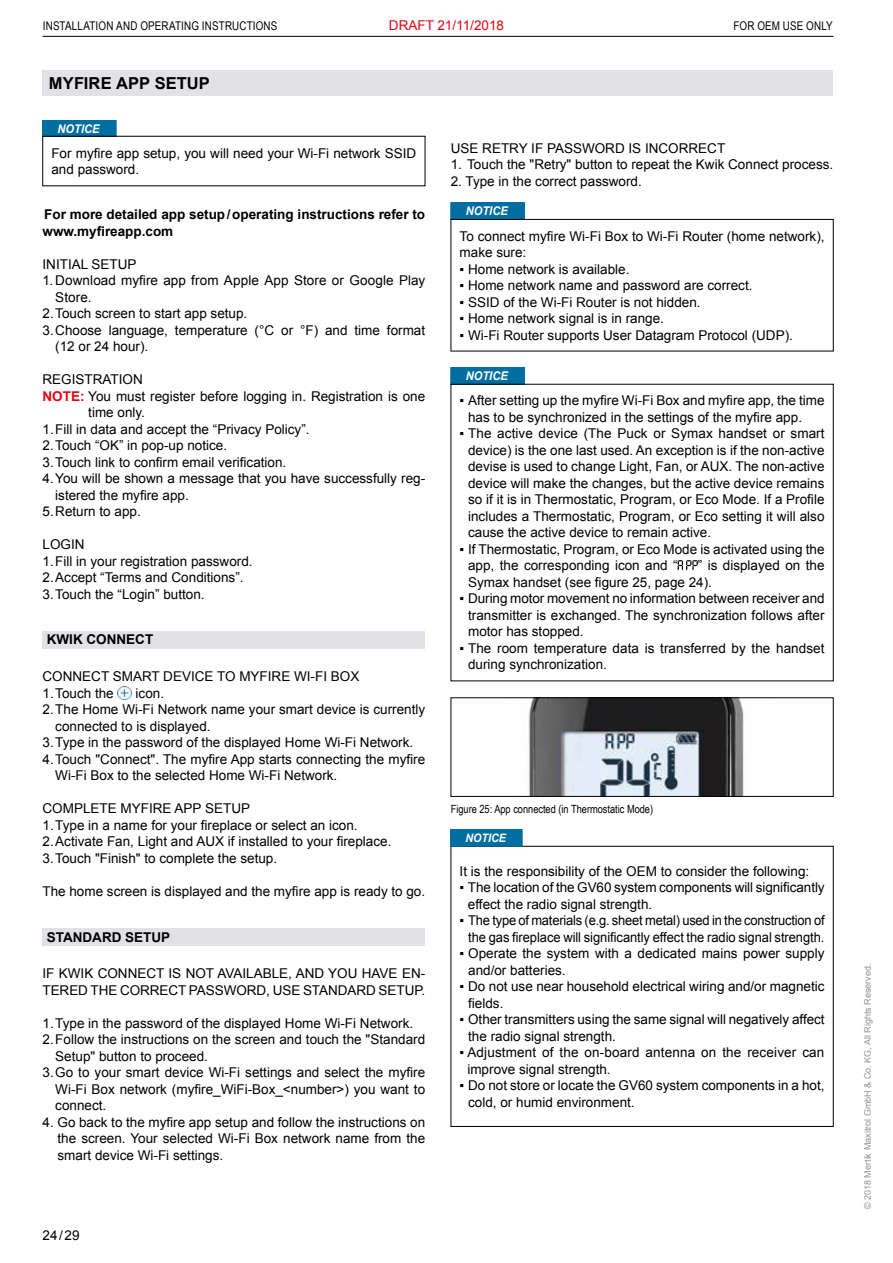
<style>
.page{position:relative;width:893px;height:1263px;background:#fff}
.page>*{position:absolute;margin:0;border:0;box-sizing:border-box;transform-origin:0 0}
.t1{font:700 16.5px "Arial";letter-spacing:.005em;color:#000}
.t2{font:13.5px/16.5px "Arial";color:#000}
.t3{font:700 13.5px/16.5px "Arial";color:#000}
.t4{font:13.5px "Arial";color:#e30613}
.t5{font:12px "Arial Narrow";letter-spacing:.015em;color:#000}
.t6{font:italic 700 12px "Arial";color:#fff;scale:.93 1}
.t7{font:italic 700 11.7px "Arial";color:#fff;scale:.93 1}
.t8{font:11.25px "Arial Narrow";color:#000}
.t9{font:9px "Arial";color:#929193}
.s1{font-weight:700;color:#e30613}
</style>
<div class="page">
<hr style="left:43px;top:36px;width:790px;height:1px;background:#000">
<div style="left:43px;top:71px;width:790px;height:25px;background:#e2e1e5"></div>
<svg style="left:43px;top:120px;width:73px;height:16px"></svg>
<div style="left:43px;top:631px;width:382px;height:17px;background:#e2e1e5"></div>
<img style="left:118px;top:686px;width:13px;height:14px">
<div style="left:43px;top:928px;width:382px;height:17px;background:#e2e1e5"></div>
<svg style="left:451px;top:202px;width:73px;height:17px"></svg>
<div style="left:451px;top:219px;width:382px;height:132px;border:1px solid #000"></div>
<div style="left:451px;top:368px;width:73px;height:16px;background:#006ea0"></div>
<div style="left:451px;top:368px;width:73px;height:16px;border:1px solid #006ea0"></div>
<svg style="left:678px;top:560px;width:20px;height:10px"></svg>
<img style="left:528px;top:700px;width:216px;height:94px">
<div style="left:451px;top:698px;width:382px;height:98px;border:1px solid #000"></div>
<div style="left:451px;top:846px;width:382px;height:281px;border:1px solid #000"></div>
<div style="left:451px;top:830px;width:71px;height:16px;background:#006ea0"></div>
<p class="t4" style="left:389px;top:16px;width:117px">DRAFT 21/11/2018</p>
<p class="t5" style="left:43px;top:17px;width:236px">INSTALLATION AND OPERATING INSTRUCTIONS</p>
<p class="t5" style="left:734px;top:17px;width:100px">FOR OEM USE ONLY</p>
<p class="t1" style="left:49px;top:72px;width:162px">MYFIRE APP SETUP</p>
<p class="t6" style="left:58px;top:121px;width:47px">NOTICE</p>
<p class="t2" style="left:51px;top:145px;width:366px">For myfire app setup, you will need your Wi-Fi network SSID and password.</p>
<p class="t3" style="left:43px;top:206px;width:384px">For more detailed app setup/operating instructions refer to www.myfireapp.com</p>
<p class="t2" style="left:43px;top:256px;width:96px">INITIAL SETUP</p>
<p class="t2" style="left:43px;top:272px;width:384px">1. Download myfire app from Apple App Store or Google Play</p>
<p class="t2" style="left:55px;top:289px;width:38px">Store.</p>
<p class="t2" style="left:43px;top:305px;width:206px">2.Touch screen to start app setup.</p>
<p class="t2" style="left:43px;top:322px;width:384px">3.Choose language, temperature (°C or °F) and time format</p>
<p class="t2" style="left:55px;top:338px;width:95px">(12 or 24 hour).</p>
<p class="t2" style="left:43px;top:371px;width:102px">REGISTRATION</p>
<p class="t2" style="left:43px;top:388px;width:384px"><span class="s1">NOTE:</span> You must register before logging in. Registration is one</p>
<p class="t2" style="left:88px;top:404px;width:58px">time only.</p>
<p class="t2" style="left:43px;top:421px;width:269px">1.Fill in data and accept the “Privacy Policy”.</p>
<p class="t2" style="left:43px;top:437px;width:186px">2.Touch “OK” in pop-up notice.</p>
<p class="t2" style="left:43px;top:454px;width:245px">3.Touch link to confirm email verification.</p>
<p class="t2" style="left:43px;top:470px;width:384px">4.You will be shown a message that you have successfully reg-</p>
<p class="t2" style="left:55px;top:487px;width:135px">istered the myfire app.</p>
<p class="t2" style="left:43px;top:503px;width:100px">5.Return to app.</p>
<p class="t2" style="left:43px;top:536px;width:212px">LOGIN<br>1.Fill in your registration password.<br>2.Accept “Terms and Conditions”.<br>3.Touch the “Login” button.</p>
<p class="t3" style="left:47px;top:632px;width:108px">KWIK CONNECT</p>
<p class="t2" style="left:43px;top:668px;width:318px">CONNECT SMART DEVICE TO MYFIRE WI-FI BOX<br>1.Touch the</p>
<p class="t2" style="left:136px;top:685px;width:30px">icon.</p>
<p class="t2" style="left:43px;top:701px;width:384px">2.The Home Wi-Fi Network name your smart device is currently</p>
<p class="t2" style="left:55px;top:718px;width:157px">connected to is displayed.</p>
<p class="t2" style="left:43px;top:734px;width:372px">3.Type in the password of the displayed Home Wi-Fi Network.</p>
<p class="t2" style="left:43px;top:751px;width:384px">4.Touch "Connect". The myfire App starts connecting the myfire</p>
<p class="t2" style="left:55px;top:767px;width:284px">Wi-Fi Box to the selected Home Wi-Fi Network.</p>
<p class="t2" style="left:43px;top:800px;width:350px">COMPLETE MYFIRE APP SETUP<br>1.Type in a name for your fireplace or select an icon.<br>2.Activate Fan, Light and AUX if installed to your fireplace.<br>3.Touch "Finish" to complete the setup.</p>
<p class="t2" style="left:43px;top:883px;width:384px">The home screen is displayed and the myfire app is ready to go.</p>
<p class="t3" style="left:47px;top:929px;width:125px">STANDARD SETUP</p>
<p class="t2" style="left:43px;top:965px;width:384px">IF KWIK CONNECT IS NOT AVAILABLE, AND YOU HAVE EN-<br>TERED THE CORRECT PASSWORD, USE STANDARD SETUP.</p>
<p class="t2" style="left:43px;top:1015px;width:372px">1.Type in the password of the displayed Home Wi-Fi Network.</p>
<p class="t2" style="left:43px;top:1031px;width:384px">2.Follow the instructions on the screen and touch the "Standard</p>
<p class="t2" style="left:55px;top:1048px;width:154px">Setup" button to proceed.</p>
<p class="t2" style="left:43px;top:1064px;width:384px">3.Go to your smart device Wi-Fi settings and select the myfire</p>
<p class="t2" style="left:55px;top:1081px;width:371px">Wi-Fi Box network (myfire_WiFi-Box_&lt;number&gt;) you want to</p>
<p class="t2" style="left:55px;top:1097px;width:53px">connect.</p>
<p class="t2" style="left:58px;top:1114px;width:369px;text-align:justify;text-indent:-15px">4. Go back to the myfire app setup and follow the instructions on the screen. Your selected Wi-Fi Box network name from the smart device Wi-Fi settings.</p>
<p class="t2" style="left:451px;top:140px;width:276px">USE RETRY IF PASSWORD IS INCORRECT</p>
<p class="t2" style="left:451px;top:157px;width:384px">1. Touch the "Retry" button to repeat the Kwik Connect process.</p>
<p class="t2" style="left:451px;top:173px;width:193px">2. Type in the correct password.</p>
<p class="t6" style="left:466px;top:203px;width:47px">NOTICE</p>
<p class="t2" style="left:460px;top:228px;width:366px">To connect myfire Wi-Fi Box to Wi-Fi Router (home network), make sure:</p>
<p class="t2" style="left:460px;top:261px;width:171px">▪ Home network is available.</p>
<p class="t2" style="left:460px;top:277px;width:294px">▪ Home network name and password are correct.</p>
<p class="t2" style="left:460px;top:294px;width:243px">▪ SSID of the Wi-Fi Router is not hidden.</p>
<p class="t2" style="left:460px;top:310px;width:206px">▪ Home network signal is in range.</p>
<p class="t2" style="left:460px;top:327px;width:335px">▪ Wi-Fi Router supports User Datagram Protocol (UDP).</p>
<p class="t6" style="left:466px;top:368px;width:47px">NOTICE</p>
<p class="t2" style="left:468px;top:393px;width:358px;text-indent:-9px">▪ After setting up the myfire Wi-Fi Box and myfire app, the time has to be synchronized in the settings of the myfire app.</p>
<p class="t2" style="left:468px;top:426px;width:358px;text-align:justify;text-indent:-8px">▪ The active device (The Puck or Symax handset or smart device) is the one last used. An exception is if the non-active devise is used to change Light, Fan, or AUX. The non-active device will make the changes, but the active device remains so if it is in Thermostatic, Program, or Eco Mode. If a Profile includes a Thermostatic, Program, or Eco setting it will also cause the active device to remain active.</p>
<p class="t2" style="left:468px;top:541px;width:358px;text-indent:-9px">▪ If Thermostatic, Program, or Eco Mode is activated using the app, the corresponding icon and “</p>
<p class="t2" style="left:468px;top:558px;width:358px;text-indent:230px">” is displayed on the<br>Symax handset (see figure 25, page 24).</p>
<p class="t2" style="left:468px;top:591px;width:358px;text-align:justify;text-indent:-8px">▪ During motor movement no information between receiver and transmitter is exchanged. The synchronization follows after motor has stopped.</p>
<p class="t2" style="left:468px;top:640px;width:358px;text-indent:-8px">▪ The room temperature data is transferred by the handset during synchronization.</p>
<p class="t8" style="left:451px;top:801px;width:204px">Figure 25: App connected (in Thermostatic Mode)</p>
<p class="t7" style="left:465px;top:830px;width:45px">NOTICE</p>
<p class="t2" style="left:460px;top:863px;width:351px">It is the responsibility of the OEM to consider the following:</p>
<p class="t2" style="left:468px;top:879px;width:358px;text-indent:-8px">▪ The location of the GV60 system components will significantly effect the radio signal strength.</p>
<p class="t2" style="left:460px;top:912px;width:367px;text-align:right">▪ The type of materials (e.g. sheet metal) used in the construction of the gas fireplace will significantly effect the radio signal strength.</p>
<p class="t2" style="left:468px;top:945px;width:358px;text-indent:-9px">▪ Operate the system with a dedicated mains power supply and/or batteries.</p>
<p class="t2" style="left:468px;top:978px;width:358px;text-indent:-9px">▪ Do not use near household electrical wiring and/or magnetic fields.</p>
<p class="t2" style="left:468px;top:1011px;width:358px;text-indent:-9px">▪ Other transmitters using the same signal will negatively affect the radio signal strength.</p>
<p class="t2" style="left:467px;top:1044px;width:358px;text-indent:-8px">▪ Adjustment of the on-board antenna on the receiver can improve signal strength.</p>
<p class="t2" style="left:468px;top:1077px;width:358px;text-indent:-9px">▪ Do not store or locate the GV60 system components in a hot, cold, or humid environment.</p>
<p class="t2" style="left:43px;top:1227px;width:39px">24/29</p>
<p class="t9" style="left:862px;top:1209px;width:247px;rotate:-90deg">© 2018 Mertik Maxitrol GmbH &amp; Co. KG, All Rights Reserved.</p>
</div>
